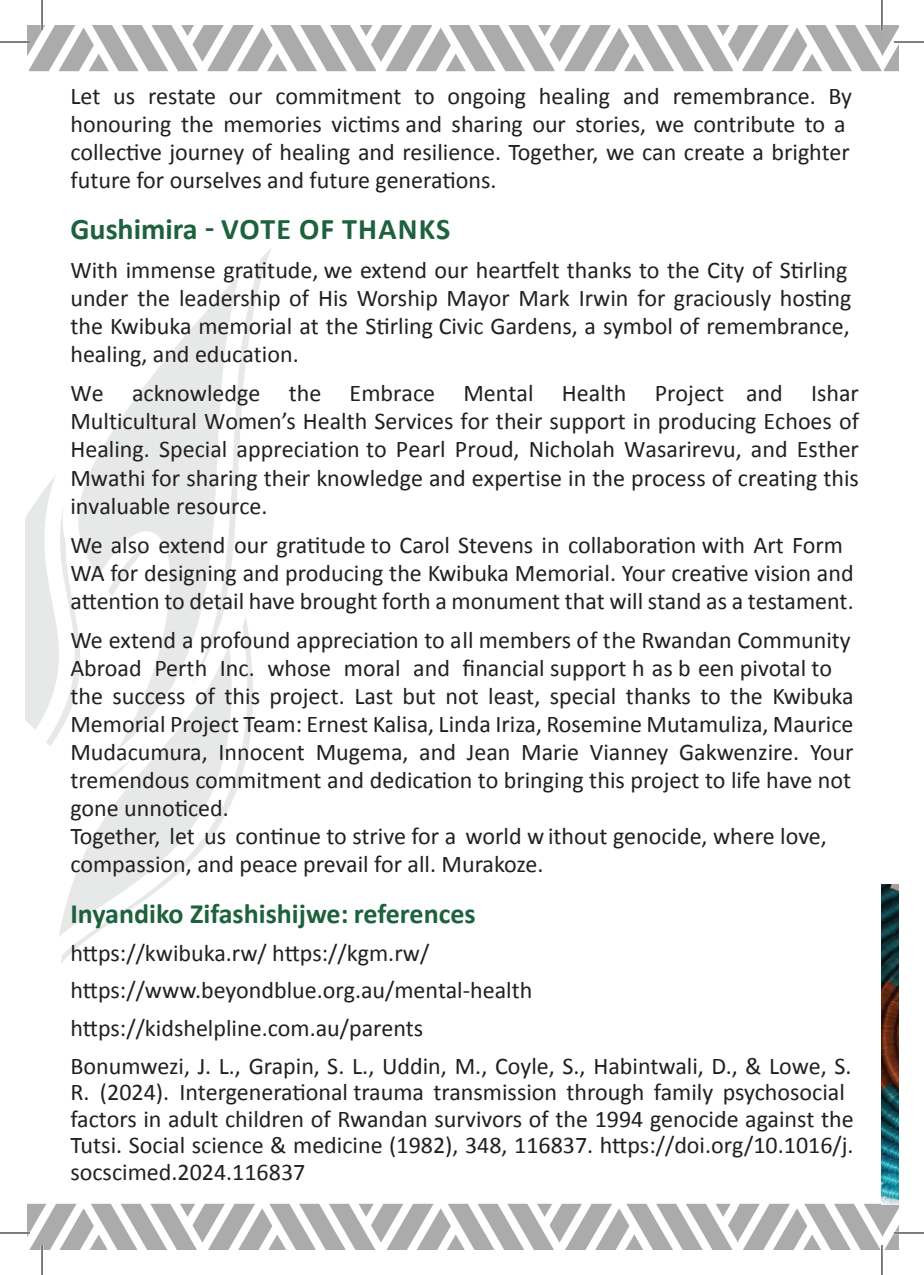
<style>
.page{position:relative;width:924px;height:1275px;background:#fff}
.page>*{position:absolute;margin:0;border:0;box-sizing:border-box;transform-origin:0 0}
.t1{font:700 30px "Calibri";letter-spacing:.02em;color:#1d613d}
.t2{font:700 28px "Calibri";color:#1d613d}
.t3{font:24px/28px "Calibri";color:#231f20}
</style>
<div class="page">
<svg style="left:27px;top:25px;width:871px;height:46px"></svg>
<svg style="left:27px;top:1203px;width:871px;height:47px"></svg>
<svg style="left:240px;top:248px;width:31px;height:182px"></svg>
<svg style="left:61px;top:617px;width:192px;height:347px"></svg>
<svg style="left:89px;top:275px;width:151px;height:370px;fill:#ebecec"></svg>
<svg style="left:25px;top:474px;width:123px;height:272px"></svg>
<svg style="left:59px;top:645px;width:183px;height:292px"></svg>
<img style="left:881px;top:884px;width:17px;height:320px">
<hr style="left:0;top:41px;width:30px;height:2px;background:#fff">
<hr style="left:893px;top:41px;width:30px;height:2px;background:#fff">
<hr style="left:0;top:1231px;width:30px;height:3px;background:#fff">
<hr style="left:893px;top:1231px;width:30px;height:3px;background:#fff">
<hr style="left:41px;top:0;width:2px;height:30px;background:#fff">
<hr style="left:41px;top:1245px;width:2px;height:30px;background:#fff">
<hr style="left:880px;top:0;width:2px;height:30px;background:#fff">
<hr style="left:880px;top:1245px;width:2px;height:30px;background:#fff">
<hr style="left:0;top:42px;width:30px;height:1px;background:#000">
<hr style="left:893px;top:42px;width:30px;height:1px;background:#000">
<hr style="left:0;top:1232px;width:30px;height:1px;background:#000">
<hr style="left:893px;top:1232px;width:30px;height:1px;background:#000">
<hr style="left:42px;top:0;width:1px;height:30px;background:#000">
<hr style="left:42px;top:1245px;width:1px;height:30px;background:#000">
<hr style="left:881px;top:0;width:1px;height:30px;background:#000">
<hr style="left:881px;top:1245px;width:1px;height:30px;background:#000">
<p class="t3" style="left:70px;top:82px;width:782px">Let us restate our commitment to ongoing healing and remembrance. By honouring the memories victims and sharing our stories, we contribute to a collective journey of healing and resilience. Together, we can create a brighter future for ourselves and future generations.</p>
<p class="t1" style="left:70px;top:209px;width:381px">Gushimira - VOTE OF THANKS</p>
<p class="t3" style="left:70px;top:256px;width:782px">With immense gratitude, we extend our heartfelt thanks to the City of Stirling under the leadership of His Worship Mayor Mark Irwin for graciously hosting the Kwibuka memorial at the Stirling Civic Gardens, a symbol of remembrance, healing, and education.</p>
<p class="t3" style="left:70px;top:379px;width:789px;text-align:justify">We acknowledge the Embrace Mental Health Project and Ishar Multicultural Women’s Health Services for their support in producing Echoes of Healing. Special appreciation to Pearl Proud, Nicholah Wasarirevu, and Esther Mwathi for sharing their knowledge and expertise in the process of creating this invaluable resource.</p>
<p class="t3" style="left:70px;top:531px;width:784px">We also extend our gratitude to Carol Stevens in collaboration with Art Form<br>WA for designing and producing the Kwibuka Memorial. Your creative vision and attention to detail have brought forth a monument that will stand as a testament.</p>
<p class="t3" style="left:70px;top:626px;width:784px">We extend a profound appreciation to all members of the Rwandan Community Abroad Perth Inc. whose moral and financial support h as b een pivotal to the success of this project. Last but not least, special thanks to the Kwibuka Memorial Project Team: Ernest Kalisa, Linda Iriza, Rosemine Mutamuliza, Maurice Mudacumura, Innocent Mugema, and Jean Marie Vianney Gakwenzire. Your tremendous commitment and dedication to bringing this project to life have not gone unnoticed.<br>Together, let us continue to strive for a world w ithout genocide, where love, compassion, and peace prevail for all. Murakoze.</p>
<p class="t2" style="left:70px;top:895px;width:406px">Inyandiko Zifashishijwe: references</p>
<p class="t3" style="left:70px;top:934px;width:782px;line-height:37.8px">https://kwibuka.rw/ https://kgm.rw/ https://www.beyondblue.org.au/mental-health https://kidshelpline.com.au/parents<br>Bonumwezi, J. L., Grapin, S. L., Uddin, M., Coyle, S., Habintwali, D., &amp; Lowe, S.</p>
<p class="t3" style="left:70px;top:1079px;width:784px;line-height:26.4px">R. (2024). Intergenerational trauma transmission through family psychosocial factors in adult children of Rwandan survivors of the 1994 genocide against the Tutsi. Social science &amp; medicine (1982), 348, 116837. https://doi.org/10.1016/j. socscimed.2024.116837</p>
</div>
